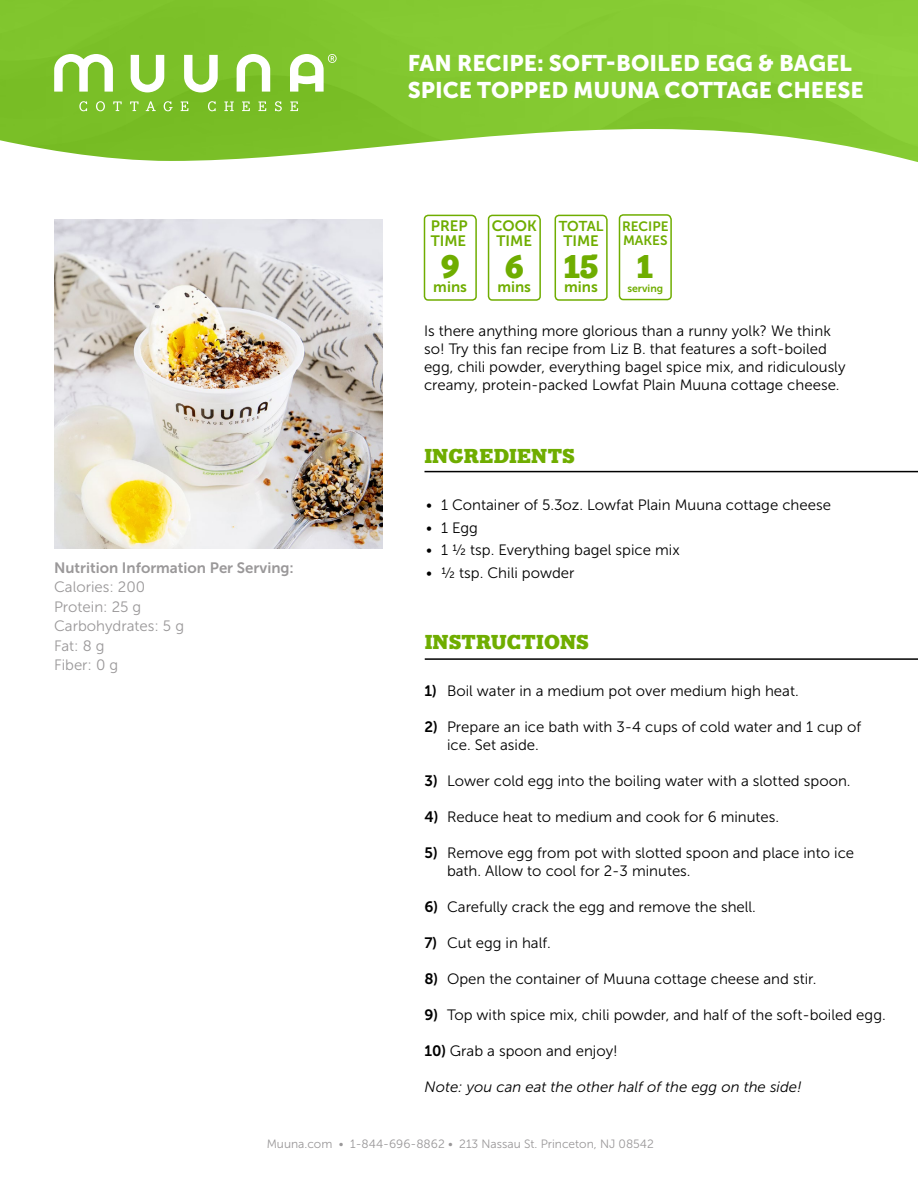
<style>
.page{position:relative;width:918px;height:1188px;background:#fff}
.page>*{position:absolute;margin:0;border:0;box-sizing:border-box;transform-origin:0 0}
.t1{font:900 31.5px "Bodoni Egyptian Pro";color:#6fad00}
.t2{font:22.5px/27px "Museo Sans 900";color:#fff}
.t3{font:900 19.5px "Bodoni Egyptian Pro";color:#6fad00}
.t4{font:15px/18px "Museo Sans 300";color:#000}
.t5{font:15px/19.5px "Museo Sans 300";color:#9a9899}
.t6{font:italic 15px "Museo Sans 300";color:#000}
.t7{font:15px/15px "Museo Sans 700";color:#6fad00}
.t8{font:15px "Museo Sans 700";color:#9a9899}
.t9{font:14.25px "Museo Sans 700";letter-spacing:-.005em;color:#6fad00}
.t10{font:13.5px/13.5px "Museo Sans 700";color:#6fad00}
.t11{font:12px "Museo Sans 300";color:#9a9899}
.t12{font:10.5px "Museo Sans 700";color:#6fad00}
.s1{font-family:"Museo Sans 700"}
</style>
<div class="page">
<img style="left:0;top:0;width:918px;height:109px">
<svg style="left:0;top:109px;width:918px;height:551px"></svg>
<svg style="left:618px;top:213px;width:55px;height:88px"></svg>
<hr style="left:425px;top:658px;width:493px;height:2px;background:#000">
<hr style="left:424px;top:471px;width:494px;height:1px;background:#000">
<svg style="left:423px;top:214px;width:55px;height:88px"></svg>
<svg style="left:487px;top:214px;width:55px;height:88px"></svg>
<svg style="left:554px;top:214px;width:54px;height:88px"></svg>
<svg style="left:79px;top:101px;width:8px;height:10px"></svg>
<svg style="left:96px;top:101px;width:9px;height:10px"></svg>
<svg style="left:113px;top:101px;width:9px;height:10px"></svg>
<svg style="left:130px;top:101px;width:9px;height:10px"></svg>
<svg style="left:146px;top:101px;width:10px;height:10px"></svg>
<svg style="left:164px;top:101px;width:9px;height:10px"></svg>
<svg style="left:181px;top:101px;width:8px;height:10px"></svg>
<svg style="left:208px;top:101px;width:8px;height:10px"></svg>
<svg style="left:224px;top:101px;width:10px;height:10px"></svg>
<svg style="left:242px;top:101px;width:8px;height:10px"></svg>
<svg style="left:258px;top:101px;width:8px;height:10px"></svg>
<svg style="left:275px;top:101px;width:7px;height:10px"></svg>
<svg style="left:290px;top:101px;width:8px;height:10px"></svg>
<svg style="left:131px;top:55px;width:33px;height:37px"></svg>
<svg style="left:184px;top:55px;width:34px;height:37px"></svg>
<svg style="left:54px;top:54px;width:59px;height:38px"></svg>
<svg style="left:237px;top:54px;width:33px;height:38px"></svg>
<svg style="left:290px;top:54px;width:47px;height:38px"></svg>
<img style="left:54px;top:220px;width:328px;height:328px">
<h2 class="t2" style="left:408px;top:49px;width:457px">FAN RECIPE: SOFT-BOILED EGG &amp; BAGEL<br>SPICE TOPPED MUUNA COTTAGE CHEESE</h2>
<p class="t7" style="left:431px;top:219px;width:38px">PREP<br>TIME</p>
<p class="t7" style="left:492px;top:219px;width:46px;text-align:center">COOK<br>TIME</p>
<p class="t9" style="left:559px;top:219px;width:46px">TOTAL</p>
<p class="t7" style="left:563px;top:234px;width:37px">TIME</p>
<h1 class="t1" style="left:441px;top:247px;width:21px">9</h1>
<h1 class="t1" style="left:505px;top:247px;width:21px">6</h1>
<h1 class="t1" style="left:564px;top:247px;width:36px">15</h1>
<p class="t7" style="left:433px;top:280px;width:35px">mins</p>
<p class="t7" style="left:497px;top:280px;width:35px">mins</p>
<p class="t7" style="left:564px;top:280px;width:35px">mins</p>
<p class="t10" style="left:622px;top:220px;width:48px">RECIPE<br>MAKES</p>
<p class="t12" style="left:627px;top:283px;width:37px">serving</p>
<h1 class="t1" style="left:637px;top:246px;width:18px">1</h1>
<p class="t4" style="left:424px;top:322px;width:423px">Is there anything more glorious than a runny yolk? We think so! Try this fan recipe from Liz B. that features a soft-boiled egg, chili powder, everything bagel spice mix, and ridiculously creamy, protein-packed Lowfat Plain Muuna cottage cheese.</p>
<p class="t8" style="left:54px;top:559px;width:241px">Nutrition Information Per Serving:</p>
<p class="t5" style="left:54px;top:577px;width:132px">Calories: 200<br>Protein: 25 g<br>Carbohydrates: 5 g<br>Fat: 8 g<br>Fiber: 0 g</p>
<h3 class="t3" style="left:424px;top:444px;width:152px">INGREDIENTS</h3>
<p class="t4" style="left:426px;top:496px;width:407px">• 1 Container of 5.3oz. Lowfat Plain Muuna cottage cheese</p>
<p class="t4" style="left:426px;top:519px;width:54px">• 1 Egg</p>
<p class="t4" style="left:426px;top:541px;width:255px">• 1 ½ tsp. Everything bagel spice mix</p>
<p class="t4" style="left:426px;top:564px;width:150px">• ½ tsp. Chili powder</p>
<h3 class="t3" style="left:425px;top:629px;width:166px">INSTRUCTIONS</h3>
<p class="t4" style="left:424px;top:682px;width:376px"><span class="s1">1)</span> Boil water in a medium pot over medium high heat.</p>
<p class="t4" style="left:447px;top:718px;width:416px;text-indent:-22px"><span class="s1">2)</span> Prepare an ice bath with 3-4 cups of cold water and 1 cup of ice. Set aside.</p>
<p class="t4" style="left:424px;top:772px;width:428px"><span class="s1">3)</span> Lower cold egg into the boiling water with a slotted spoon.</p>
<p class="t4" style="left:424px;top:808px;width:356px"><span class="s1">4)</span> Reduce heat to medium and cook for 6 minutes.</p>
<p class="t4" style="left:447px;top:844px;width:409px;text-indent:-22px"><span class="s1">5)</span> Remove egg from pot with slotted spoon and place into ice bath. Allow to cool for 2-3 minutes.</p>
<p class="t4" style="left:424px;top:898px;width:333px"><span class="s1">6)</span> Carefully crack the egg and remove the shell.</p>
<p class="t4" style="left:424px;top:934px;width:128px"><span class="s1">7)</span> Cut egg in half.</p>
<p class="t4" style="left:424px;top:970px;width:394px"><span class="s1">8)</span> Open the container of Muuna cottage cheese and stir.</p>
<p class="t4" style="left:424px;top:1006px;width:463px"><span class="s1">9)</span> Top with spice mix, chili powder, and half of the soft-boiled egg.</p>
<p class="t4" style="left:424px;top:1042px;width:195px"><span class="s1">10)</span> Grab a spoon and enjoy!</p>
<p class="t6" style="left:424px;top:1079px;width:379px">Note: you can eat the other half of the egg on the side!</p>
<p class="t11" style="left:267px;top:1137px;width:389px">Muuna.com • 1-844-696-8862 • 213 Nassau St. Princeton, NJ 08542</p>
</div>
